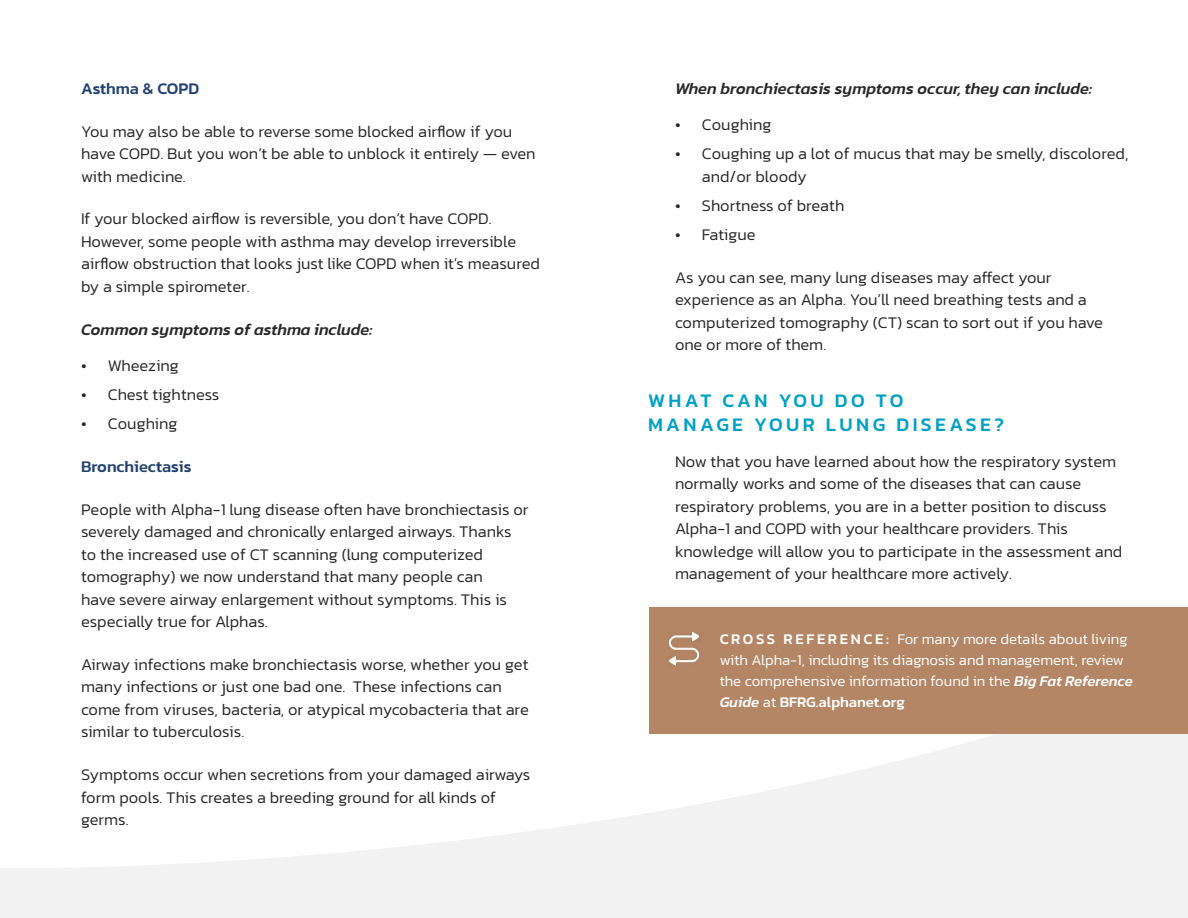
<style>
.page{position:relative;width:1188px;height:918px;background:#fff}
.page>*{position:absolute;margin:0;border:0;box-sizing:border-box;transform-origin:0 0}
.t1{font:500 19.5px/23.4px "Kanit";letter-spacing:.175em;color:#00a1c5}
.t2{font:300 16.5px/22.5px "Kanit";color:#292829}
.t3{font:italic 500 16.5px "Kanit";color:#292829}
.t4{font:500 16.5px "Kanit";color:#214270}
.t5{font:300 15px/21px "Kanit";color:#fff}
.s1{font-weight:500}
.s2{font-weight:500;font-style:italic}
</style>
<div class="page">
<svg style="left:0;top:664px;width:1188px;height:254px"></svg>
<div style="left:650px;top:607px;width:538px;height:127px;background:#b48665"></div>
<img style="left:668px;top:631px;width:32px;height:35px">
<p class="t4" style="left:81px;top:82px;width:120px">Asthma &amp; COPD</p>
<p class="t2" style="left:81px;top:119px;width:456px">You may also be able to reverse some blocked airflow if you have COPD. But you won’t be able to unblock it entirely — even with medicine.</p>
<p class="t2" style="left:81px;top:207px;width:461px">If your blocked airflow is reversible, you don’t have COPD.<br>However, some people with asthma may develop irreversible airflow obstruction that looks just like COPD when it’s measured by a simple spirometer.</p>
<p class="t3" style="left:81px;top:323px;width:293px">Common symptoms of asthma include:</p>
<p class="t2" style="left:81px;top:355px;width:100px">• Wheezing</p>
<p class="t2" style="left:81px;top:385px;width:140px">• Chest tightness</p>
<p class="t2" style="left:81px;top:414px;width:98px">• Coughing</p>
<p class="t4" style="left:81px;top:460px;width:112px">Bronchiectasis</p>
<p class="t2" style="left:81px;top:499px;width:449px">People with Alpha-1 lung disease often have bronchiectasis or severely damaged and chronically enlarged airways. Thanks to the increased use of CT scanning (lung computerized tomography) we now understand that many people can<br>have severe airway enlargement without symptoms. This is especially true for Alphas.</p>
<p class="t2" style="left:81px;top:655px;width:449px">Airway infections make bronchiectasis worse, whether you get many infections or just one bad one. These infections can come from viruses, bacteria, or atypical mycobacteria that are similar to tuberculosis.</p>
<p class="t2" style="left:81px;top:765px;width:451px">Symptoms occur when secretions from your damaged airways form pools. This creates a breeding ground for all kinds of germs.</p>
<p class="t3" style="left:675px;top:82px;width:419px">When bronchiectasis symptoms occur, they can include:</p>
<p class="t2" style="left:675px;top:115px;width:98px">• Coughing</p>
<p class="t2" style="left:702px;top:144px;width:428px;text-indent:-27px">• Coughing up a lot of mucus that may be smelly, discolored, and/or bloody</p>
<p class="t2" style="left:675px;top:196px;width:171px">• Shortness of breath</p>
<p class="t2" style="left:675px;top:225px;width:82px">• Fatigue</p>
<p class="t2" style="left:675px;top:268px;width:430px">As you can see, many lung diseases may affect your experience as an Alpha. You’ll need breathing tests and a computerized tomography (CT) scan to sort out if you have one or more of them.</p>
<p class="t1" style="left:648px;top:391px;width:358px">WHAT CAN YOU DO TO<br>MANAGE YOUR LUNG DISEASE?</p>
<p class="t2" style="left:675px;top:452px;width:449px">Now that you have learned about how the respiratory system normally works and some of the diseases that can cause respiratory problems, you are in a better position to discuss Alpha-1 and COPD with your healthcare providers. This knowledge will allow you to participate in the assessment and management of your healthcare more actively.</p>
<p class="t5" style="left:720px;top:630px;width:415px"><span class="s1">C R O S S R E F E R E N C E :</span> For many more details about living with Alpha-1, including its diagnosis and management, review the comprehensive information found in the <span class="s2">Big Fat Reference Guide</span> at <span class="s1">BFRG.alphanet.org</span></p>
</div>
